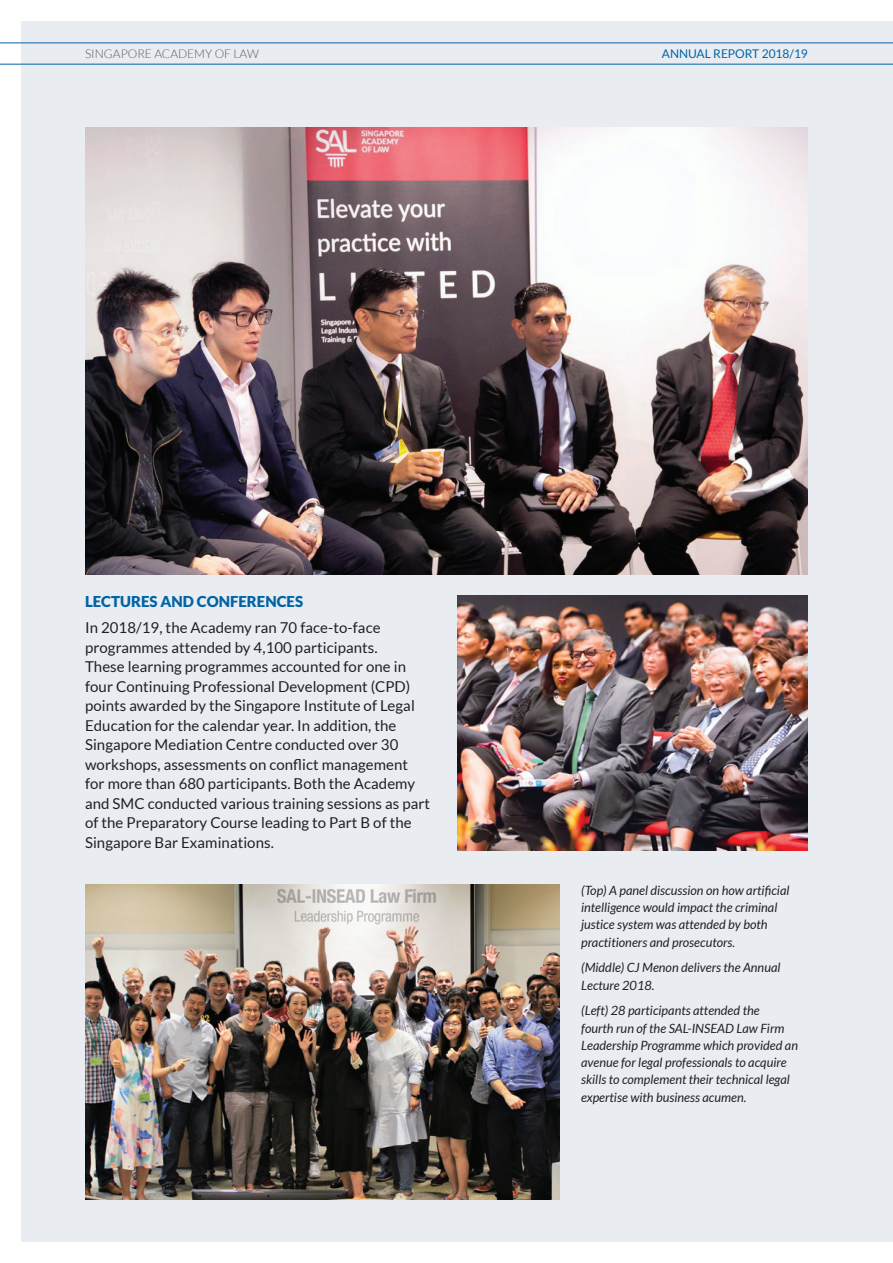
<style>
.page{position:relative;width:893px;height:1263px;background:#fff}
.page>*{position:absolute;margin:0;border:0;box-sizing:border-box;transform-origin:0 0}
.t1{font:15px/19.5px "Lato";letter-spacing:.005em;color:#231f20}
.t2{font:900 15px "Lato";color:#0163a6}
.t3{font:italic 12.75px/17.2px "Lato";color:#231f20}
.t4{font:300 12px "Lato";color:#57585a}
.t5{font:12px "Lato";color:#0163a6}
</style>
<div class="page">
<div style="left:21px;top:21px;width:872px;height:1221px;background:#e9edf2"></div>
<hr style="left:0;top:43px;width:893px;height:1px;background:#0163a6">
<hr style="left:0;top:64px;width:893px;height:1px;background:#0163a6">
<img style="left:85px;top:128px;width:723px;height:446px">
<img style="left:85px;top:884px;width:475px;height:315px">
<img style="left:457px;top:595px;width:351px;height:255px">
<p class="t4" style="left:85px;top:48px;width:175px">SINGAPORE ACADEMY OF LAW</p>
<p class="t5" style="left:662px;top:47px;width:148px">ANNUAL REPORT 2018/19</p>
<p class="t2" style="left:85px;top:593px;width:220px">LECTURES AND CONFERENCES</p>
<p class="t1" style="left:85px;top:618px;width:347px">In 2018/19, the Academy ran 70 face-to-face programmes attended by 4,100 participants.<br>These learning programmes accounted for one in four Continuing Professional Development (CPD) points awarded by the Singapore Institute of Legal Education for the calendar year. In addition, the Singapore Mediation Centre conducted over 30 workshops, assessments on conflict management for more than 680 participants. Both the Academy and SMC conducted various training sessions as part of the Preparatory Course leading to Part B of the Singapore Bar Examinations.</p>
<p class="t3" style="left:581px;top:882px;width:210px">(Top) A panel discussion on how artificial intelligence would impact the criminal justice system was attended by both practitioners and prosecutors.</p>
<p class="t3" style="left:581px;top:959px;width:201px">(Middle) CJ Menon delivers the Annual<br>Lecture 2018.</p>
<p class="t3" style="left:581px;top:1002px;width:218px">(Left) 28 participants attended the<br>fourth run of the SAL-INSEAD Law Firm Leadership Programme which provided an avenue for legal professionals to acquire skills to complement their technical legal expertise with business acumen.</p>
</div>
